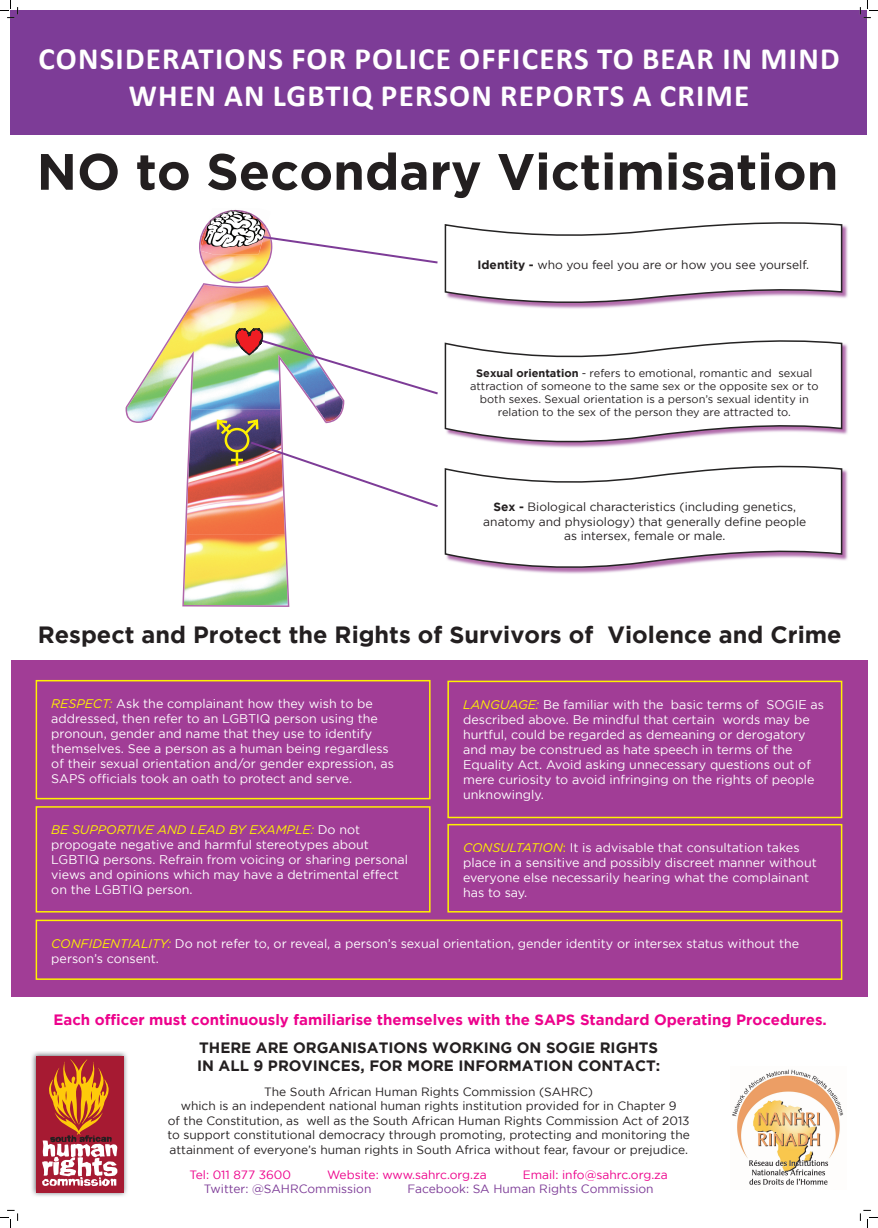
<style>
.page{position:relative;width:878px;height:1228px;background:#fff}
.page>*{position:absolute;margin:0;border:0;box-sizing:border-box;transform-origin:0 0}
.t1{font:700 51px "Gotham";color:#231f20}
.t2{font:700 31px/37.2px "Calibri";letter-spacing:.04em;color:#fff;text-align:center}
.t3{font:700 23.5px "Gotham";color:#231f20}
.t4{font:700 15px "Gotham";color:#ed028c}
.t5{font:700 15px/18px "Gotham";color:#231f20}
.t6{font:12.5px/15px "Gotham";color:#fff}
.t7{font:12px/14.4px "Gotham";color:#231f20;text-align:center}
.t8{font:12px "Gotham";color:#ed028c}
.t9{font:12px "Gotham";color:#7d3c97}
.t10{font:11px/13.2px "Gotham";color:#231f20;text-align:center}
.s1{font-weight:700}
.s2{font-style:italic;color:#fff101}
.s3{color:#fff101}
</style>
<div class="page">
<div style="left:10px;top:10px;width:857px;height:117px;background:#7d3c97"></div>
<div style="left:10px;top:18px;width:857px;height:117px;background:#7d3c97"></div>
<img style="left:32px;top:1052px;width:95px;height:144px">
<div style="left:36px;top:1056px;width:87px;height:136px;background:#a61a32"></div>
<svg style="left:42px;top:1059px;width:75px;height:127px"></svg>
<img style="left:732px;top:1069px;width:111px;height:116px">
<div style="left:11px;top:660px;width:856px;height:336px;background:#a13d96"></div>
<img style="left:125px;top:283px;width:171px;height:324px">
<div style="left:36px;top:679px;width:394px;height:120px;border:2px solid #fff101"></div>
<img style="left:208px;top:210px;width:55px;height:12px">
<svg style="left:199px;top:222px;width:238px;height:61px"></svg>
<img style="left:527px;top:224px;width:321px;height:85px">
<svg style="left:444px;top:222px;width:398px;height:85px"></svg>
<img style="left:532px;top:468px;width:316px;height:106px">
<div style="left:36px;top:806px;width:394px;height:106px;border:2px solid #fff101"></div>
<div style="left:447px;top:680px;width:394px;height:138px;border:2px solid #fff101"></div>
<div style="left:447px;top:823px;width:394px;height:89px;border:2px solid #fff101"></div>
<div style="left:36px;top:919px;width:805px;height:60px;border:2px solid #fff101"></div>
<svg style="left:215px;top:327px;width:626px;height:244px"></svg>
<svg style="left:0;top:0;width:19px;height:18px"></svg>
<svg style="left:0;top:1209px;width:19px;height:18px"></svg>
<svg style="left:859px;top:0;width:18px;height:18px"></svg>
<svg style="left:859px;top:1209px;width:18px;height:18px"></svg>
<h2 class="t2" style="left:38px;top:39px;width:802px">CONSIDERATIONS FOR POLICE OFFICERS TO BEAR IN MIND<br>WHEN AN LGBTIQ PERSON REPORTS A CRIME</h2>
<h1 class="t1" style="left:37px;top:142px;width:802px">NO to Secondary Victimisation</h1>
<p class="t7" style="left:477px;top:257px;width:333px"><span class="s1">Identity -</span> who you feel you are or how you see yourself.</p>
<p class="t10" style="left:470px;top:366px;width:350px"><span class="s1">Sexual orientation</span> - refers to emotional, romantic and sexual attraction of someone to the same sex or the opposite sex or to both sexes. Sexual orientation is a person’s sexual identity in relation to the sex of the person they are attracted to.</p>
<p class="t7" style="left:483px;top:499px;width:324px"><span class="s1">Sex -</span> Biological characteristics (including genetics, anatomy and physiology) that generally define people as intersex, female or male.</p>
<h3 class="t3" style="left:38px;top:620px;width:804px">Respect and Protect the Rights of Survivors of Violence and Crime</h3>
<p class="t6" style="left:51px;top:695px;width:344px"><span class="s2">RESPECT:</span> Ask the complainant how they wish to be addressed, then refer to an LGBTIQ person using the pronoun, gender and name that they use to identify themselves. See a person as a human being regardless of their sexual orientation and/or gender expression, as SAPS officials took an oath to protect and serve.</p>
<p class="t6" style="left:463px;top:696px;width:362px"><span class="s2">LANGUAGE:</span> Be familiar with the basic terms of SOGIE as described above. Be mindful that certain words may be hurtful, could be regarded as demeaning or derogatory and may be construed as hate speech in terms of the Equality Act. Avoid asking unnecessary questions out of mere curiosity to avoid infringing on the rights of people unknowingly.</p>
<p class="t6" style="left:51px;top:821px;width:358px"><span class="s2">BE SUPPORTIVE AND LEAD BY EXAMPLE:</span> Do not propogate negative and harmful stereotypes about LGBTIQ persons. Refrain from voicing or sharing personal views and opinions which may have a detrimental effect on the LGBTIQ person.</p>
<p class="t6" style="left:463px;top:839px;width:355px"><span class="s2">CONSULTATION</span><span class="s3">:</span> It is advisable that consultation takes place in a sensitive and possibly discreet manner without everyone else necessarily hearing what the complainant has to say.</p>
<p class="t6" style="left:51px;top:935px;width:749px"><span class="s2">CONFIDENTIALITY:</span> Do not refer to, or reveal, a person’s sexual orientation, gender identity or intersex status without the person’s consent.</p>
<p class="t4" style="left:53px;top:1010px;width:774px">Each officer must continuously familiarise themselves with the SAPS Standard Operating Procedures.</p>
<p class="t5" style="left:197px;top:1037px;width:464px">THERE ARE ORGANISATIONS WORKING ON SOGIE RIGHTS<br>IN ALL 9 PROVINCES, FOR MORE INFORMATION CONTACT:</p>
<p class="t7" style="left:167px;top:1084px;width:523px">The South African Human Rights Commission (SAHRC)<br>which is an independent national human rights institution provided for in Chapter 9<br>of the Constitution, as well as the South African Human Rights Commission Act of 2013 to support constitutional democracy through promoting, protecting and monitoring the attainment of everyone’s human rights in South Africa without fear, favour or prejudice.</p>
<p class="t8" style="left:189px;top:1167px;width:103px">Tel: 011 877 3600</p>
<p class="t8" style="left:327px;top:1167px;width:161px">Website: www.sahrc.org.za</p>
<p class="t8" style="left:522px;top:1167px;width:147px">Email: info@sahrc.org.za</p>
<p class="t9" style="left:204px;top:1182px;width:169px">Twitter: @SAHRCommission</p>
<p class="t9" style="left:407px;top:1182px;width:247px">Facebook: SA Human Rights Commission</p>
</div>
